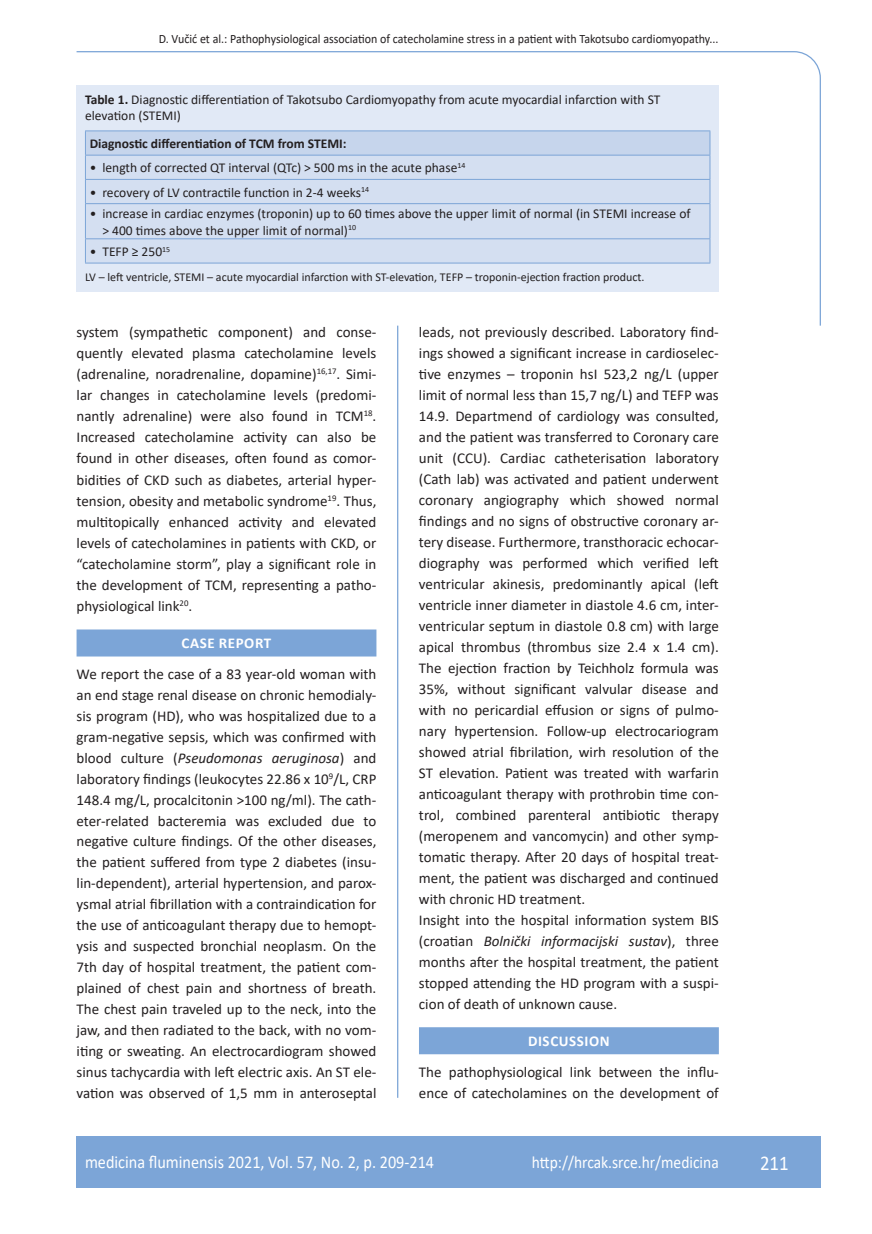
<style>
.page{position:relative;width:872px;height:1234px;background:#fff}
.page>*{position:absolute;margin:0;border:0;box-sizing:border-box;transform-origin:0 0}
.t1{font:21px "Calibri";color:#fff;scale:.9 1}
.t2{font:18px "Calibri";color:#fff;scale:.9 1}
.t3{font:17.25px "Calibri";color:#fff;scale:.9 1}
.osnovni_tekst_engl{font:15px/21px "Calibri";color:#231f20;text-align:justify}
.naslov_ruler{font:700 15px "Calibri";letter-spacing:.04em;color:#fff}
.tablica{font:13.5px/16.5px "Calibri";color:#231f20}
.potpis_slika{font:13.5px/16.5px "Calibri";color:#231f20}
.tablica-2{font:700 13.5px "Calibri";color:#231f20}
.glava{font:12.75px "Calibri";color:#231f20;scale:.94 1}
.legenda{font:12px "Calibri";color:#231f20}
.s1{font-weight:700}
.s2{font-style:italic}
</style>
<div class="page">
<svg style="left:76px;top:51px;width:745px;height:276px"></svg>
<hr style="left:397px;top:325px;width:1px;height:772px;background:#7ca5d7">
<div style="left:77px;top:1135px;width:744px;height:51px;background:#7ca5d7"></div>
<div style="left:77px;top:629px;width:299px;height:27px;background:#7ca5d7"></div>
<div style="left:419px;top:1026px;width:300px;height:27px;background:#7ca5d7"></div>
<div style="left:77px;top:85px;width:642px;height:206px;background:#e1e9f6"></div>
<div style="left:85px;top:131px;width:625px;height:24px;background:#c6d5ec"></div>
<div style="left:86px;top:156px;width:623px;height:106px;background:#d4dff1"></div>
<hr style="left:85px;top:130px;width:625px;height:1px;background:#7ca5d7">
<hr style="left:85px;top:155px;width:625px;height:1px;background:#7ca5d7">
<svg style="left:85px;top:131px;width:1px;height:72px"></svg>
<hr style="left:85px;top:179px;width:625px;height:1px;background:#7ca5d7">
<svg style="left:709px;top:131px;width:1px;height:72px"></svg>
<hr style="left:85px;top:204px;width:1px;height:34px;background:#7ca5d7">
<hr style="left:85px;top:203px;width:625px;height:1px;background:#7ca5d7">
<hr style="left:709px;top:204px;width:1px;height:34px;background:#7ca5d7">
<svg style="left:85px;top:239px;width:1px;height:23px"></svg>
<hr style="left:85px;top:238px;width:625px;height:1px;background:#7ca5d7">
<svg style="left:709px;top:239px;width:1px;height:23px"></svg>
<hr style="left:85px;top:262px;width:625px;height:1px;background:#7ca5d7">
<p class="glava" style="left:159px;top:29px;width:597px">D. Vučić et al.: Pathophysiological association of catecholamine stress in a patient with Takotsubo cardiomyopathy...</p>
<p class="potpis_slika" style="left:85px;top:91px;width:577px"><span class="s1">Table 1.</span> Diagnostic differentiation of Takotsubo Cardiomyopathy from acute myocardial infarction with ST elevation (STEMI)</p>
<p class="tablica-2" style="left:90px;top:134px;width:258px">Diagnostic differentiation of TCM from STEMI:</p>
<p class="tablica" style="left:90px;top:159px;width:377px">• length of corrected QT interval (QTc) &gt; 500 ms in the acute phase<sup>14</sup></p>
<p class="tablica" style="left:90px;top:183px;width:281px">• recovery of LV contractile function in 2-4 weeks<sup>14</sup></p>
<p class="tablica" style="left:102px;top:205px;width:589px;text-indent:-13px">• increase in cardiac enzymes (troponin) up to 60 times above the upper limit of normal (in STEMI increase of &gt; 400 times above the upper limit of normal)<sup>10</sup></p>
<p class="tablica" style="left:90px;top:243px;width:82px">• TEFP ≥ 250<sup>15</sup></p>
<p class="legenda" style="left:85px;top:268px;width:561px">LV – left ventricle, STEMI – acute myocardial infarction with ST-elevation, TEFP – troponin-ejection fraction product.</p>
<p class="osnovni_tekst_engl" style="left:77px;top:321px;width:301px">system (sympathetic component) and conse&shy;quently elevated plasma catecholamine levels (adrenaline, noradrenaline, dopamine)<sup>16,17</sup>. Simi&shy;lar changes in catecholamine levels (predomi&shy;nantly adrenaline) were also found in TCM<sup>18</sup>.<br>Increased catecholamine activity can also be found in other diseases, often found as comor&shy;bidities of CKD such as diabetes, arterial hyper&shy;tension, obesity and metabolic syndrome<sup>19</sup>. Thus, multitopically enhanced activity and elevated levels of catecholamines in patients with CKD, or “catecholamine storm”, play a significant role in the development of TCM, representing a patho&shy;physiological link<sup>20</sup>.</p>
<p class="naslov_ruler" style="left:182px;top:632px;width:91px">CASE REPORT</p>
<p class="osnovni_tekst_engl" style="left:77px;top:663px;width:301px">We report the case of a 83 year-old woman with an end stage renal disease on chronic hemodialy&shy;sis program (HD), who was hospitalized due to a gram-negative sepsis, which was confirmed with blood culture (<span class="s2">Pseudomonas aeruginosa</span>) and laboratory findings (leukocytes 22.86 x 10<sup>9</sup>/L, CRP 148.4 mg/L, procalcitonin &gt;100 ng/ml). The cath&shy;eter-related bacteremia was excluded due to negative culture findings. Of the other diseases, the patient suffered from type 2 diabetes (insu&shy;lin-dependent), arterial hypertension, and parox&shy;ysmal atrial fibrillation with a contraindication for the use of anticoagulant therapy due to hemopt&shy;ysis and suspected bronchial neoplasm. On the 7th day of hospital treatment, the patient com&shy;plained of chest pain and shortness of breath.<br>The chest pain traveled up to the neck, into the jaw, and then radiated to the back, with no vom&shy;iting or sweating. An electrocardiogram showed sinus tachycardia with left electric axis. An ST ele&shy;vation was observed of 1,5 mm in anteroseptal</p>
<p class="osnovni_tekst_engl" style="left:419px;top:321px;width:301px">leads, not previously described. Laboratory find&shy;ings showed a significant increase in cardioselec&shy;tive enzymes – troponin hsI 523,2 ng/L (upper limit of normal less than 15,7 ng/L) and TEFP was 14.9. Departmend of cardiology was consulted, and the patient was transferred to Coronary care unit (CCU). Cardiac catheterisation laboratory (Cath lab) was activated and patient underwent coronary angiography which showed normal findings and no signs of obstructive coronary ar&shy;tery disease. Furthermore, transthoracic echocar&shy;diography was performed which verified left ventricular akinesis, predominantly apical (left ventricle inner diameter in diastole 4.6 cm, inter&shy;ventricular septum in diastole 0.8 cm) with large apical thrombus (thrombus size 2.4 x 1.4 cm).<br>The ejection fraction by Teichholz formula was 35%, without significant valvular disease and with no pericardial effusion or signs of pulmo&shy;nary hypertension. Follow-up electrocariogram showed atrial fibrilation, wirh resolution of the ST elevation. Patient was treated with warfarin anticoagulant therapy with prothrobin time con&shy;trol, combined parenteral antibiotic therapy (meropenem and vancomycin) and other symp&shy;tomatic therapy. After 20 days of hospital treat&shy;ment, the patient was discharged and continued with chronic HD treatment.</p>
<p class="osnovni_tekst_engl" style="left:419px;top:908px;width:301px">Insight into the hospital information system BIS (croatian <span class="s2">Bolnički informacijski sustav</span>), three months after the hospital treatment, the patient stopped attending the HD program with a suspi&shy;cion of death of unknown cause.</p>
<p class="naslov_ruler" style="left:528px;top:1030px;width:83px">DISCUSSION</p>
<p class="osnovni_tekst_engl" style="left:419px;top:1060px;width:301px">The pathophysiological link between the influ&shy;ence of catecholamines on the development of</p>
<p class="t2" style="left:85px;top:1149px;width:389px">medicina fluminensis 2021, Vol. 57, No. 2, p. 209-214</p>
<p class="t3" style="left:532px;top:1150px;width:209px">http://hrcak.srce.hr/medicina</p>
<p class="t1" style="left:760px;top:1147px;width:33px">211</p>
</div>
